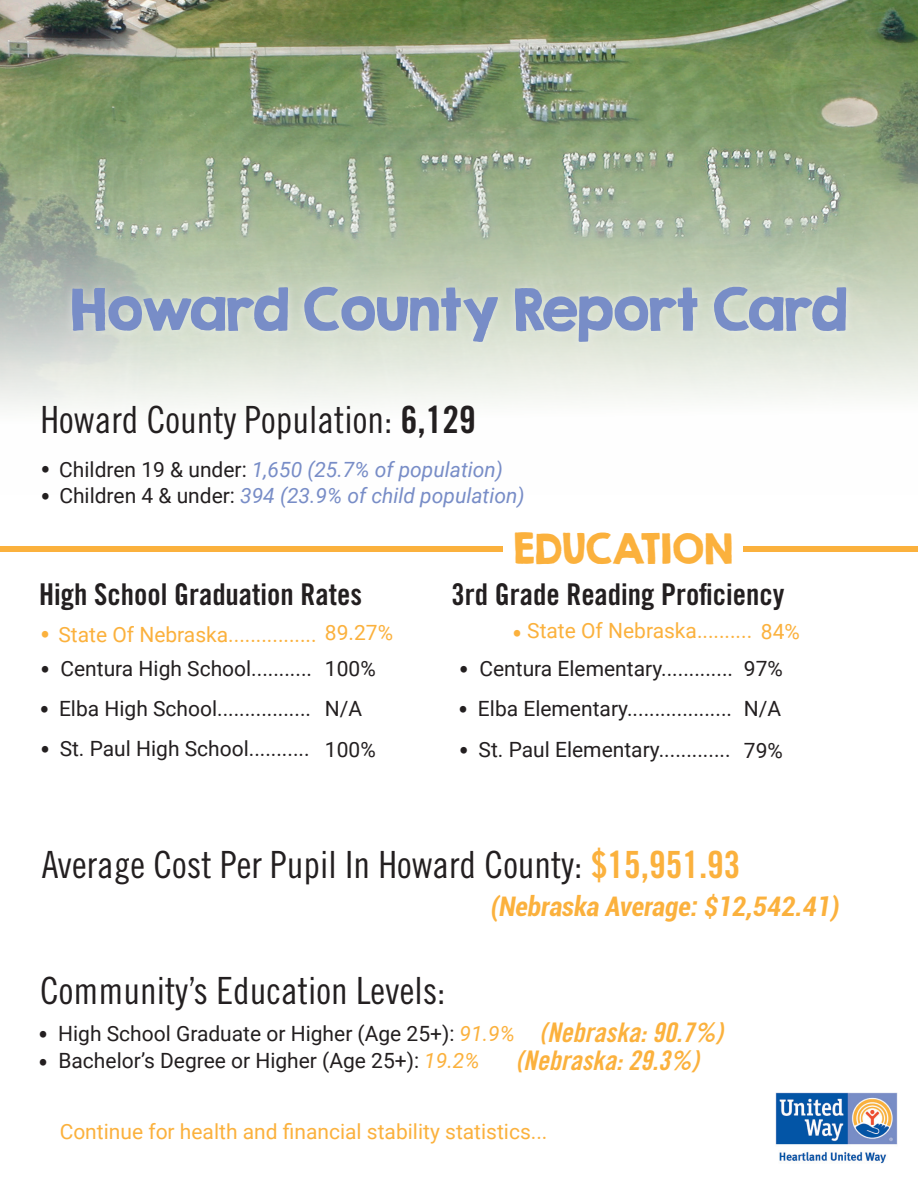
<style>
.page{position:relative;width:918px;height:1188px;background:#fff}
.page>*{position:absolute;margin:0;border:0;box-sizing:border-box;transform-origin:0 0}
.t1{font:52.5px "KG Second Chances Solid";letter-spacing:-.01em;color:#788dc7}
.t2{font:45px "Meta";color:#231f20}
.t3{font:45px "Meta";color:#fbb13d}
.t4{font:37.5px "Trade Gothic Cond Eighteen";color:#231f20}
.t5{font:37.5px "KG Second Chances Solid";color:#fbb13d}
.t6{font:30px "Trade Gothic Bold Cond Twenty";color:#231f20}
.t7{font:27px "Trade Gothic Bold Cond Twenty Obl";color:#fbb13d}
.t8{font:italic 700 condensed 27px "Roboto";color:#fbb13d}
.t9{font:21px "Roboto";color:#231f20}
.t10{font:21px "Roboto";color:#fbb13d}
.t11{font:italic 21px "Roboto";color:#788dc7}
.s1{font-family:"Trade Gothic Bold Cond Twenty"}
.s2{font-style:normal;color:#231f20}
.s3{font-family:"Trade Gothic Bold Cond Twenty";color:#fbb13d}
.s4{font-style:italic;color:#fbb13d}
</style>
<div class="page">
<img style="left:0;top:0;width:918px;height:408px">
<img style="left:776px;top:1092px;width:122px;height:72px">
<svg style="left:362px;top:546px;width:140px;height:6px"></svg>
<div style="left:0;top:546px;width:362px;height:6px;background:#fbb13d"></div>
<svg style="left:743px;top:546px;width:49px;height:6px"></svg>
<div style="left:792px;top:546px;width:126px;height:6px;background:#fbb13d"></div>
<div style="left:63px;top:277px;width:792px;height:74px;background:#fff;opacity:.44"></div>
<p class="t1" style="left:71px;top:276px;width:778px">Howard County Report Card</p>
<p class="t4" style="left:40px;top:398px;width:437px">Howard County Population: <span class="s1">6,129</span></p>
<p class="t2" style="left:39px;top:430px;width:14px">.</p>
<p class="t2" style="left:39px;top:457px;width:14px">.</p>
<p class="t11" style="left:59px;top:454px;width:445px"><span class="s2">Children 19 &amp; under:</span> 1,650 (25.7% of population)</p>
<p class="t11" style="left:59px;top:480px;width:467px"><span class="s2">Children 4 &amp; under:</span> 394 (23.9% of child population)</p>
<p class="t5" style="left:514px;top:525px;width:221px">EDUCATION</p>
<p class="t6" style="left:39px;top:576px;width:325px">High School Graduation Rates</p>
<p class="t6" style="left:451px;top:576px;width:335px">3rd Grade Reading Proficiency</p>
<p class="t10" style="left:59px;top:620px;width:336px">State Of Nebraska................ 89.27%</p>
<p class="t3" style="left:39px;top:595px;width:14px">.</p>
<p class="t2" style="left:39px;top:629px;width:14px">.</p>
<p class="t9" style="left:60px;top:654px;width:253px">Centura High School...........</p>
<p class="t9" style="left:325px;top:653px;width:52px">100%</p>
<p class="t9" style="left:325px;top:694px;width:39px">N/A</p>
<p class="t9" style="left:325px;top:734px;width:52px">100%</p>
<p class="t2" style="left:38px;top:670px;width:14px">.</p>
<p class="t9" style="left:59px;top:694px;width:254px">Elba High School.................</p>
<p class="t2" style="left:39px;top:710px;width:14px">.</p>
<p class="t9" style="left:60px;top:734px;width:251px">St. Paul High School...........</p>
<p class="t3" style="left:511px;top:594px;width:14px">.</p>
<p class="t10" style="left:527px;top:615px;width:274px">State Of Nebraska.......... 84%</p>
<p class="t2" style="left:458px;top:629px;width:14px">.</p>
<p class="t9" style="left:479px;top:654px;width:255px">Centura Elementary.............</p>
<p class="t2" style="left:457px;top:670px;width:14px">.</p>
<p class="t9" style="left:478px;top:694px;width:256px">Elba Elementary...................</p>
<p class="t2" style="left:458px;top:711px;width:14px">.</p>
<p class="t9" style="left:479px;top:735px;width:253px">St. Paul Elementary.............</p>
<p class="t9" style="left:744px;top:653px;width:40px">97%</p>
<p class="t9" style="left:744px;top:694px;width:39px">N/A</p>
<p class="t9" style="left:744px;top:736px;width:40px">79%</p>
<p class="t4" style="left:42px;top:843px;width:700px">Average Cost Per Pupil In Howard County: <span class="s3">$15,951.93</span></p>
<p class="t4" style="left:40px;top:968px;width:407px">Community’s Education Levels:</p>
<p class="t8" style="left:491px;top:887px;width:350px">(Nebraska Average: $12,542.41)</p>
<p class="t2" style="left:37px;top:995px;width:14px">.</p>
<p class="t2" style="left:37px;top:1023px;width:14px">.</p>
<p class="t7" style="left:540px;top:1016px;width:184px">(Nebraska: 90.7%)</p>
<p class="t7" style="left:516px;top:1044px;width:184px">(Nebraska: 29.3%)</p>
<p class="t9" style="left:58px;top:1019px;width:458px">High School Graduate or Higher (Age 25+): <span class="s4">91.9%</span></p>
<p class="t9" style="left:58px;top:1046px;width:422px">Bachelor’s Degree or Higher (Age 25+): <span class="s4">19.2%</span></p>
<p class="t10" style="left:60px;top:1117px;width:489px">Continue for health and financial stability statistics...</p>
</div>
